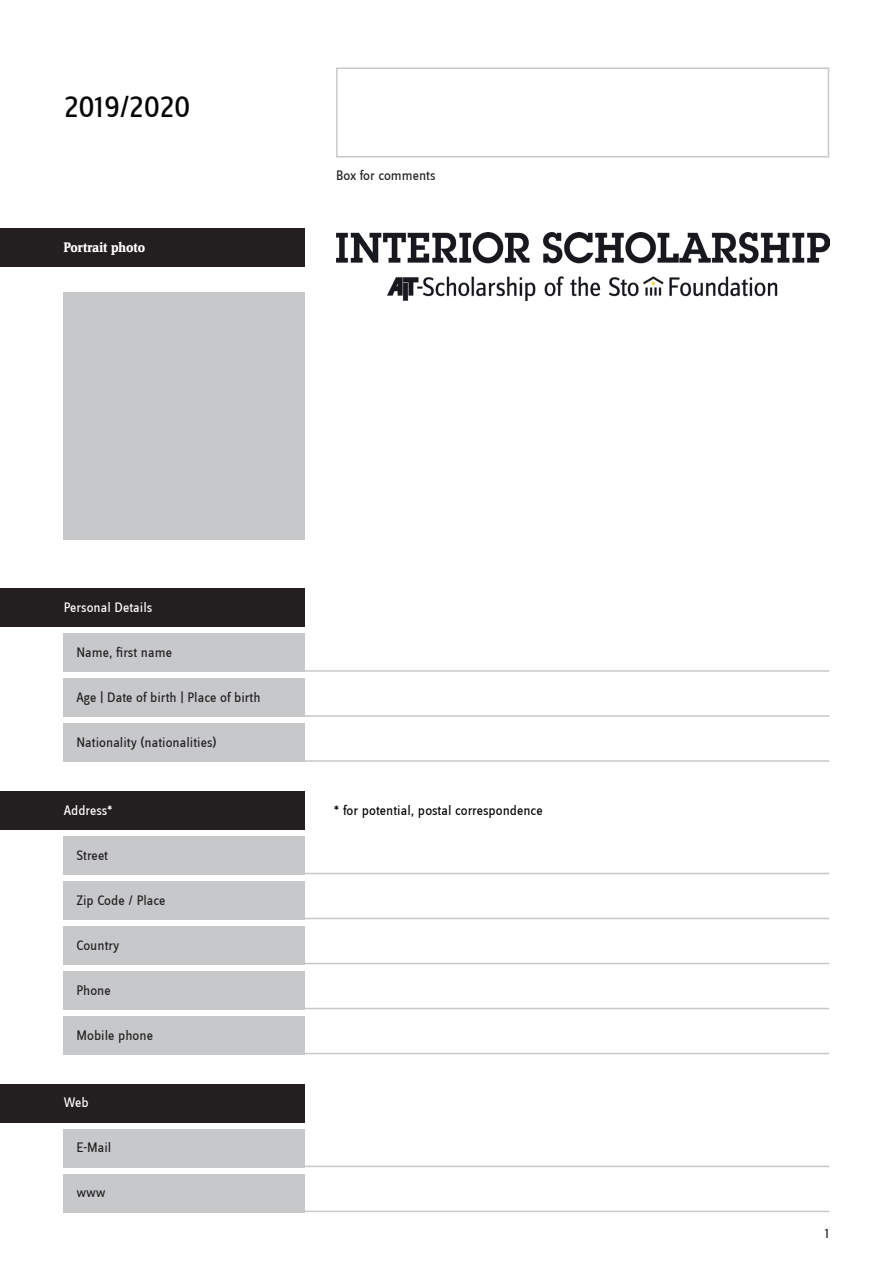
<style>
.page{position:relative;width:893px;height:1263px;background:#fff}
.page>*{position:absolute;margin:0;border:0;box-sizing:border-box;transform-origin:0 0}
.t1{font:31.5px "Zine Sans Dis";color:#040503}
.einzeilig{font:14.25px "Zine Sans Dis";color:#231f20}
.t2{font:14.25px "Zine Sans Dis";color:#040503}
.t3{font:14.25px "Zine Sans Dis";color:#fff}
.t4{font:700 14.25px "Zine Serif Dis";color:#fff}
</style>
<div class="page">
<div style="left:64px;top:1129px;width:241px;height:38px;background:#c7c8ca"></div>
<div style="left:64px;top:1174px;width:241px;height:38px;background:#c7c8ca"></div>
<hr style="left:298px;top:1166px;width:531px;height:1px;background:#c7c8ca">
<hr style="left:298px;top:1211px;width:531px;height:1px;background:#c7c8ca">
<div style="left:0;top:1084px;width:305px;height:38px;background:#231f20"></div>
<div style="left:64px;top:836px;width:241px;height:38px;background:#c7c8ca"></div>
<div style="left:64px;top:881px;width:241px;height:38px;background:#c7c8ca"></div>
<div style="left:64px;top:926px;width:241px;height:38px;background:#c7c8ca"></div>
<div style="left:64px;top:971px;width:241px;height:38px;background:#c7c8ca"></div>
<div style="left:64px;top:1016px;width:241px;height:38px;background:#c7c8ca"></div>
<hr style="left:298px;top:873px;width:531px;height:1px;background:#c7c8ca">
<hr style="left:298px;top:918px;width:531px;height:1px;background:#c7c8ca">
<hr style="left:298px;top:963px;width:531px;height:1px;background:#c7c8ca">
<hr style="left:298px;top:1008px;width:531px;height:1px;background:#c7c8ca">
<hr style="left:298px;top:1053px;width:531px;height:1px;background:#c7c8ca">
<div style="left:64px;top:633px;width:241px;height:39px;background:#c7c8ca"></div>
<div style="left:64px;top:723px;width:241px;height:39px;background:#c7c8ca"></div>
<div style="left:0;top:791px;width:305px;height:38px;background:#231f20"></div>
<div style="left:0;top:588px;width:305px;height:39px;background:#231f20"></div>
<div style="left:0;top:228px;width:305px;height:39px;background:#231f20"></div>
<div style="left:64px;top:678px;width:241px;height:39px;background:#c7c8ca"></div>
<img style="left:336px;top:233px;width:493px;height:67px">
<hr style="left:298px;top:670px;width:531px;height:2px;background:#c7c8ca">
<hr style="left:298px;top:715px;width:531px;height:2px;background:#c7c8ca">
<hr style="left:298px;top:760px;width:531px;height:2px;background:#c7c8ca">
<div style="left:64px;top:292px;width:241px;height:248px;background:#c7c8ca"></div>
<div style="left:336px;top:68px;width:493px;height:90px;border:2px solid #c7c8ca"></div>
<p class="t1" style="left:64px;top:92px;width:128px">2019/2020</p>
<p class="t4" style="left:64px;top:240px;width:83px">Portrait photo</p>
<p class="einzeilig" style="left:336px;top:169px;width:101px">Box for comments</p>
<p class="t3" style="left:64px;top:601px;width:90px">Personal Details</p>
<p class="einzeilig" style="left:77px;top:646px;width:97px">Name, first name</p>
<p class="einzeilig" style="left:77px;top:691px;width:186px">Age | Date of birth | Place of birth</p>
<p class="einzeilig" style="left:77px;top:736px;width:142px">Nationality (nationalities)</p>
<p class="t3" style="left:64px;top:803px;width:50px">Address*</p>
<p class="t2" style="left:334px;top:803px;width:210px">* for potential, postal correspondence</p>
<p class="einzeilig" style="left:77px;top:848px;width:33px">Street</p>
<p class="einzeilig" style="left:77px;top:893px;width:90px">Zip Code / Place</p>
<p class="einzeilig" style="left:77px;top:938px;width:44px">Country</p>
<p class="einzeilig" style="left:77px;top:983px;width:36px">Phone</p>
<p class="einzeilig" style="left:77px;top:1028px;width:78px">Mobile phone</p>
<p class="t3" style="left:64px;top:1096px;width:26px">Web</p>
<p class="einzeilig" style="left:77px;top:1141px;width:36px">E-Mail</p>
<p class="einzeilig" style="left:77px;top:1186px;width:31px">www</p>
<p class="einzeilig" style="left:825px;top:1226px;width:6px">1</p>
</div>
